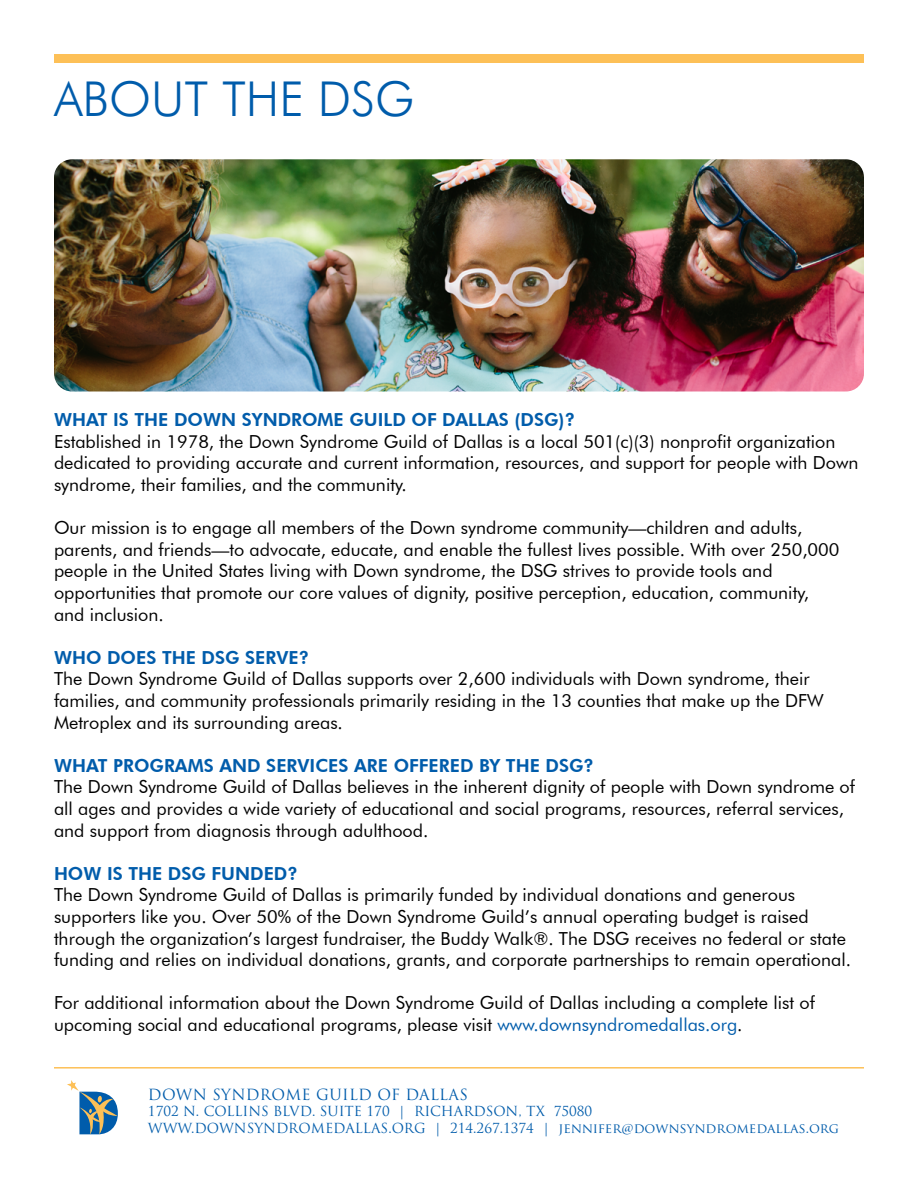
<style>
.page{position:relative;width:918px;height:1188px;background:#fff}
.page>*{position:absolute;margin:0;border:0;box-sizing:border-box;transform-origin:0 0}
.t1{font:300 48px "Futura BT";color:#005cab}
.t2{font:18px/21.6px "Futura BT";color:#000}
.t3{font:800 18px "Futura BT";color:#005cab}
.t4{font:15px "Trajan Pro";letter-spacing:.02em;color:#005cab}
.t5{font:13.5px/16.5px "Trajan Pro";color:#005cab}
.s1{color:#005cab}
</style>
<div class="page">
<div style="left:54px;top:54px;width:810px;height:9px;background:#fdc057"></div>
<hr style="left:54px;top:1067px;width:810px;height:2px;background:#fdc057">
<img style="left:54px;top:159px;width:810px;height:233px">
<svg style="left:67px;top:1080px;width:51px;height:54px"></svg>
<h1 class="t1" style="left:54px;top:70px;width:362px">ABOUT THE DSG</h1>
<p class="t3" style="left:54px;top:409px;width:523px">WHAT IS THE DOWN SYNDROME GUILD OF DALLAS (DSG)?</p>
<p class="t2" style="left:54px;top:430px;width:806px">Established in 1978, the Down Syndrome Guild of Dallas is a local 501(c)(3) nonprofit organization dedicated to providing accurate and current information, resources, and support for people with Down syndrome, their families, and the community.</p>
<p class="t2" style="left:54px;top:517px;width:787px">Our mission is to engage all members of the Down syndrome community—children and adults, parents, and friends—to advocate, educate, and enable the fullest lives possible. With over 250,000 people in the United States living with Down syndrome, the DSG strives to provide tools and opportunities that promote our core values of dignity, positive perception, education, community, and inclusion.</p>
<p class="t3" style="left:54px;top:647px;width:257px">WHO DOES THE DSG SERVE?</p>
<p class="t2" style="left:54px;top:668px;width:771px">The Down Syndrome Guild of Dallas supports over 2,600 individuals with Down syndrome, their families, and community professionals primarily residing in the 13 counties that make up the DFW<br>Metroplex and its surrounding areas.</p>
<p class="t3" style="left:54px;top:755px;width:542px">WHAT PROGRAMS AND SERVICES ARE OFFERED BY THE DSG?</p>
<p class="t2" style="left:54px;top:776px;width:803px">The Down Syndrome Guild of Dallas believes in the inherent dignity of people with Down syndrome of all ages and provides a wide variety of educational and social programs, resources, referral services, and support from diagnosis through adulthood.</p>
<p class="t3" style="left:54px;top:863px;width:245px">HOW IS THE DSG FUNDED?</p>
<p class="t2" style="left:54px;top:884px;width:799px">The Down Syndrome Guild of Dallas is primarily funded by individual donations and generous supporters like you. Over 50% of the Down Syndrome Guild’s annual operating budget is raised through the organization’s largest fundraiser, the Buddy Walk®. The DSG receives no federal or state funding and relies on individual donations, grants, and corporate partnerships to remain operational.</p>
<p class="t2" style="left:54px;top:992px;width:762px">For additional information about the Down Syndrome Guild of Dallas including a complete list of upcoming social and educational programs, please visit <span class="s1">www.downsyndromedallas.org</span>.</p>
<p class="t4" style="left:148px;top:1085px;width:322px">DOWN SYNDROME GUILD OF DALLAS</p>
<p class="t5" style="left:148px;top:1103px;width:693px">1702 N. COLLINS BLVD. SUITE 170 | RICHARDSON, TX 75080<br>WWW.DOWNSYNDROMEDALLAS.ORG | 214.267.1374 | jennifer@downsyndromedallas.org</p>
</div>
